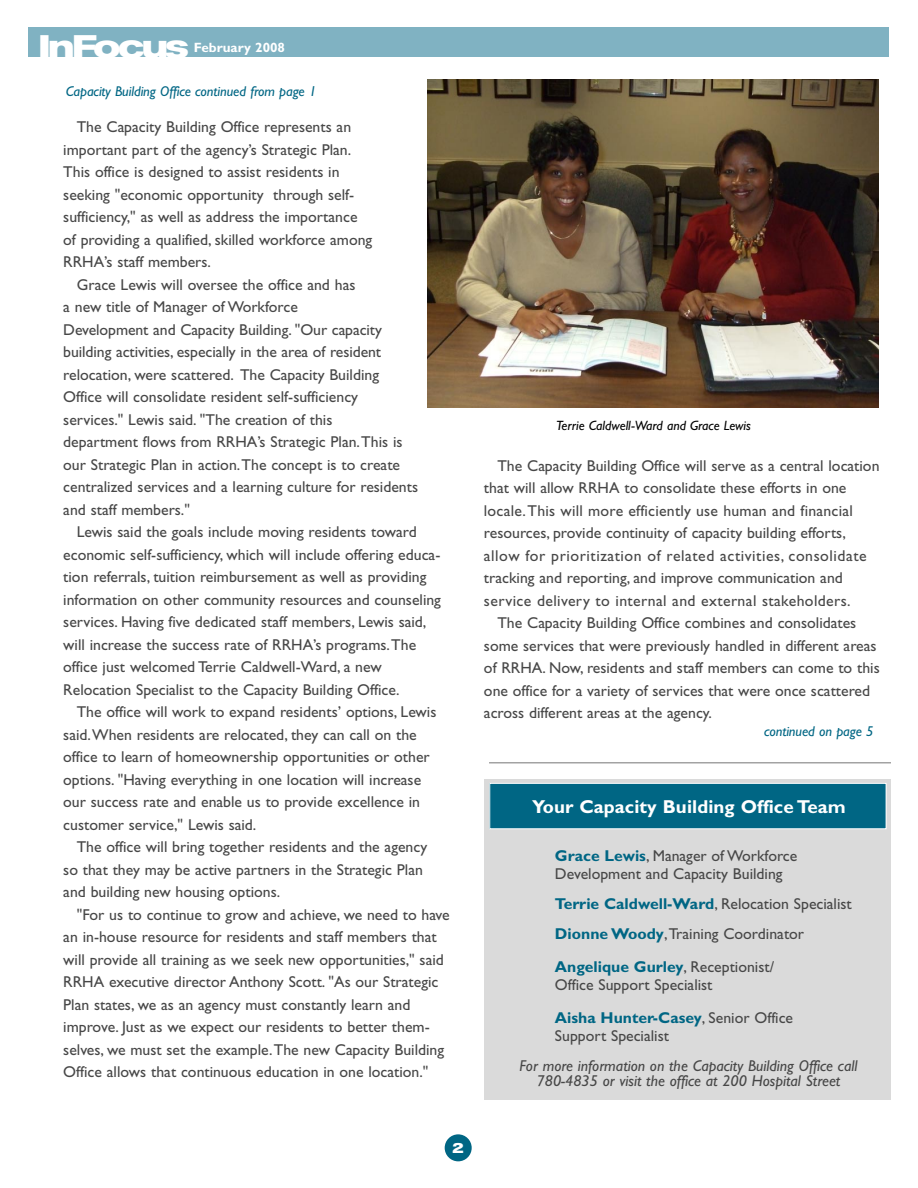
<style>
.page{position:relative;width:918px;height:1188px;background:#fff}
.page>*{position:absolute;margin:0;border:0;box-sizing:border-box;transform-origin:0 0}
.t1{font:700 expanded 32.4px "Akzidenz Grotesk BE";letter-spacing:-.08em;color:#fff}
.t2{font:700 18.75px "Gill Sans";letter-spacing:.005em;color:#fff}
.t3{font:15.75px/22.5px "Gill Sans";color:#474747}
.t4{font:italic 15.75px/15px "Gill Sans";color:#474747;text-align:center}
.t5{font:700 expanded 14.7px "Akzidenz Grotesk BE";color:#fff}
.t6{font:italic 14.25px "Gill Sans";letter-spacing:-.005em;color:#006684}
.t7{font:italic 13.5px "Gill Sans";color:#000}
.t8{font:700 13.5px "Gill Sans";color:#fff}
.s1{font-weight:700;color:#006684}
</style>
<div class="page">
<div style="left:28px;top:28px;width:861px;height:29px;background:#80b2c2"></div>
<div style="left:445px;top:1134px;width:27px;height:27px;background:#006684;border-radius:50%"></div>
<img style="left:427px;top:79px;width:451px;height:329px">
<hr style="left:489px;top:762px;width:402px;height:2px;background:#a3a3a3">
<div style="left:485px;top:779px;width:406px;height:320px;background:#dadada"></div>
<div style="left:490px;top:783px;width:396px;height:46px;background:#006684"></div>
<div style="left:489px;top:783px;width:397px;height:46px;border:1px solid #fff"></div>
<h1 class="t1" style="left:38px;top:35px;width:152px">InFocus</h1>
<p class="t8" style="left:194px;top:42px;width:93px">February 2008</p>
<p class="t6" style="left:66px;top:87px;width:252px">Capacity Building Office continued from page 1</p>
<p class="t3" style="left:63px;top:118px;width:311px;text-indent:13px">The Capacity Building Office represents an important part of the agency’s Strategic Plan.<br>This office is designed to assist residents in seeking "economic opportunity through self&shy;sufficiency," as well as address the importance of providing a qualified, skilled workforce among RRHA’s staff members.</p>
<p class="t3" style="left:63px;top:275px;width:356px;text-indent:13px">Grace Lewis will oversee the office and has<br>a new title of Manager of Workforce<br>Development and Capacity Building. "Our capacity building activities, especially in the area of resident relocation, were scattered. The Capacity Building Office will consolidate resident self-sufficiency services." Lewis said. "The creation of this<br>department flows from RRHA’s Strategic Plan.This is our Strategic Plan in action.The concept is to create centralized services and a learning culture for residents and staff members."</p>
<p class="t3" style="left:63px;top:523px;width:379px;text-indent:13px">Lewis said the goals include moving residents toward economic self-sufficiency, which will include offering educa&shy;tion referrals, tuition reimbursement as well as providing information on other community resources and counseling services. Having five dedicated staff members, Lewis said, will increase the success rate of RRHA’s programs.The office just welcomed Terrie Caldwell-Ward, a new Relocation Specialist to the Capacity Building Office.</p>
<p class="t3" style="left:63px;top:703px;width:375px;text-indent:13px">The office will work to expand residents’ options, Lewis said.When residents are relocated, they can call on the office to learn of homeownership opportunities or other options. "Having everything in one location will increase our success rate and enable us to provide excellence in customer service," Lewis said.</p>
<p class="t3" style="left:63px;top:838px;width:365px;text-indent:13px">The office will bring together residents and the agency so that they may be active partners in the Strategic Plan and building new housing options.</p>
<p class="t3" style="left:63px;top:905px;width:388px;text-indent:13px">"For us to continue to grow and achieve, we need to have an in-house resource for residents and staff members that will provide all training as we seek new opportunities," said RRHA executive director Anthony Scott. "As our Strategic Plan states, we as an agency must constantly learn and improve. Just as we expect our residents to better them&shy;selves, we must set the example.The new Capacity Building Office allows that continuous education in one location."</p>
<p class="t7" style="left:556px;top:421px;width:196px">Terrie Caldwell-Ward and Grace Lewis</p>
<p class="t3" style="left:484px;top:456px;width:397px;text-indent:13px">The Capacity Building Office will serve as a central location that will allow RRHA to consolidate these efforts in one locale.This will more efficiently use human and financial resources, provide continuity of capacity building efforts, allow for prioritization of related activities, consolidate tracking and reporting, and improve communication and service delivery to internal and external stakeholders.</p>
<p class="t3" style="left:484px;top:613px;width:397px;text-indent:13px">The Capacity Building Office combines and consolidates some services that were previously handled in different areas of RRHA. Now, residents and staff members can come to this one office for a variety of services that were once scattered across different areas at the agency.</p>
<p class="t6" style="left:764px;top:727px;width:111px">continued on page 5</p>
<p class="t2" style="left:532px;top:800px;width:315px">Your Capacity Building Office Team</p>
<p class="t3" style="left:555px;top:848px;width:244px;line-height:18px"><span class="s1">Grace Lewis</span>, Manager of Workforce<br>Development and Capacity Building</p>
<p class="t3" style="left:555px;top:890px;width:298px;line-height:30px"><span class="s1">Terrie Caldwell-Ward</span>, Relocation Specialist<br><span class="s1">Dionne Woody</span>,Training Coordinator</p>
<p class="t3" style="left:555px;top:959px;width:221px;line-height:18px"><span class="s1">Angelique Gurley</span>, Receptionist/<br>Office Support Specialist</p>
<p class="t3" style="left:555px;top:1010px;width:240px;line-height:18px"><span class="s1">Aisha Hunter-Casey</span>, Senior Office<br>Support Specialist</p>
<p class="t4" style="left:520px;top:1060px;width:339px">For more information on the Capacity Building Office call<br>780-4835 or visit the office at 200 Hospital Street</p>
<p class="t5" style="left:452px;top:1143px;width:14px">2</p>
</div>
